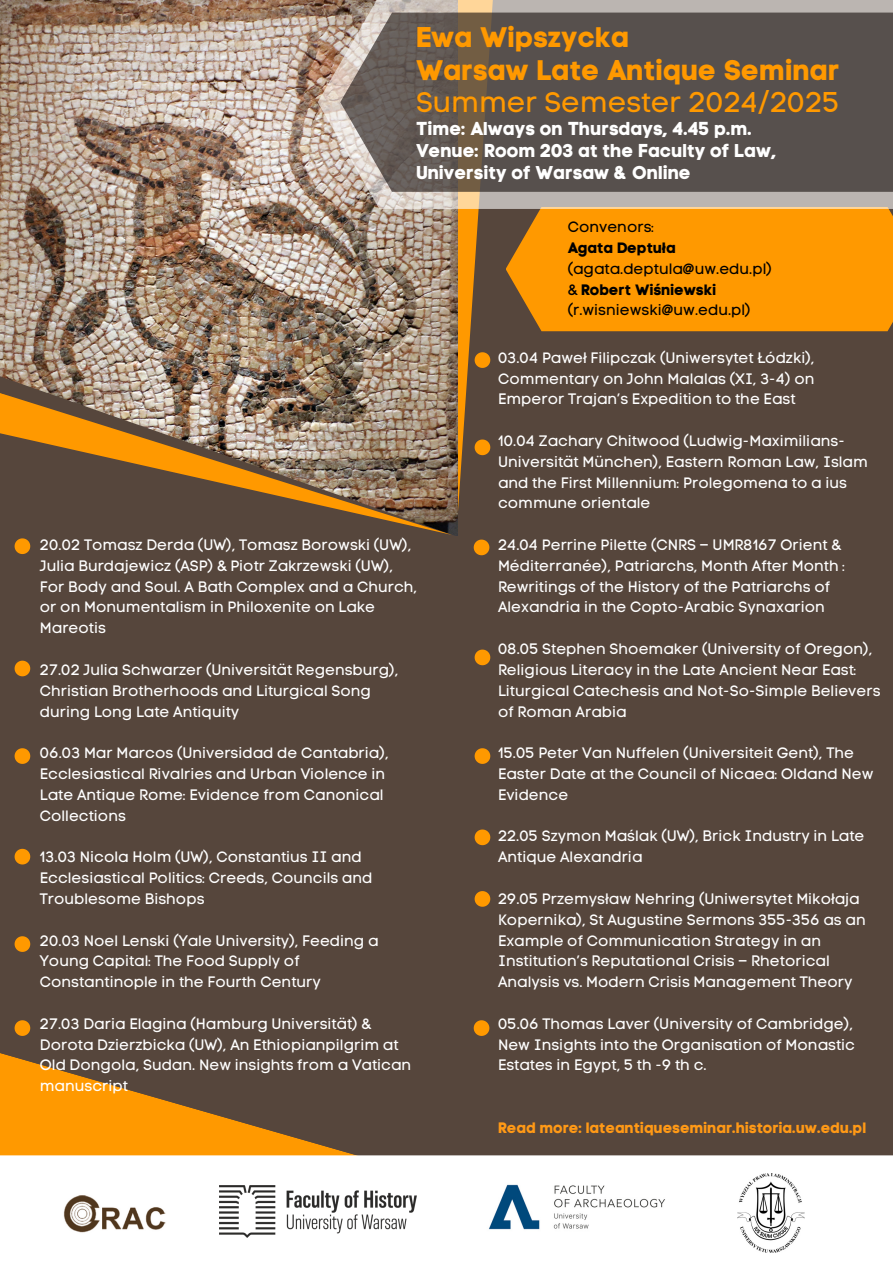
<style>
.page{position:relative;width:893px;height:1263px;background:#56463c}
.page>*{position:absolute;margin:0;border:0;box-sizing:border-box;transform-origin:0 0}
.t1{font:28.28px/32.1px "Code Pro Bold LC";color:#f90}
.t2{font:18.52px/21.9px "Code Pro Bold LC";color:#fff}
.t3{font:15px/20.9px "Code Pro Normal LC";color:#fff}
.t4{font:15px/20.9px "Code Pro Normal LC";color:#000}
.t5{font:15px "Code Pro Bold LC";color:#ff9916}
.s1{font-family:"Code Pro Normal LC"}
.s2{font-family:"Code Pro Bold LC"}
</style>
<div class="page">
<img style="left:0;top:0;width:448px;height:372px">
<div style="left:506px;top:209px;width:387px;height:122px;background:#f90"></div>
<svg style="left:0;top:1053px;width:355px;height:102px"></svg>
<img style="left:0;top:390px;width:448px;height:144px">
<div style="left:0;top:1155px;width:893px;height:108px;background:#fff"></div>
<svg style="left:318px;top:0;width:575px;height:209px;background:#bdb1a7"></svg>
<svg style="left:340px;top:13px;width:553px;height:179px;background:#5f5854"></svg>
<img style="left:54px;top:1182px;width:128px;height:62px">
<img style="left:219px;top:1186px;width:197px;height:51px">
<img style="left:481px;top:1178px;width:191px;height:59px">
<img style="left:737px;top:1174px;width:67px;height:78px">
<svg style="left:14px;top:538px;width:17px;height:16px"></svg>
<svg style="left:14px;top:660px;width:17px;height:17px"></svg>
<svg style="left:14px;top:748px;width:17px;height:16px"></svg>
<svg style="left:14px;top:848px;width:17px;height:17px"></svg>
<svg style="left:14px;top:936px;width:17px;height:16px"></svg>
<svg style="left:14px;top:1020px;width:17px;height:16px"></svg>
<svg style="left:448px;top:0;width:45px;height:556px"></svg>
<svg style="left:474px;top:649px;width:17px;height:17px"></svg>
<svg style="left:474px;top:748px;width:17px;height:16px"></svg>
<svg style="left:474px;top:829px;width:17px;height:17px"></svg>
<svg style="left:474px;top:891px;width:17px;height:16px"></svg>
<svg style="left:473px;top:1020px;width:17px;height:16px"></svg>
<p class="t1" style="left:416px;top:21px;width:425px">Ewa Wipszycka<br>Warsaw Late Antique Seminar<br><span class="s1">Summer Semester 2024/2025</span></p>
<p class="t2" style="left:416px;top:117px;width:362px">Time: Always on Thursdays, 4.45 p.m.<br>Venue: Room 203 at the Faculty of Law,<br>University of Warsaw &amp; Online</p>
<p class="t3" style="left:40px;top:534px;width:379px">20.02 Tomasz Derda (UW), Tomasz Borowski (UW), Julia Burdajewicz (ASP) &amp; Piotr Zakrzewski (UW), For Body and Soul. A Bath Complex and a Church, or on Monumentalism in Philoxenite on Lake Mareotis</p>
<p class="t3" style="left:40px;top:659px;width:360px">27.02 Julia Schwarzer (Universität Regensburg),<br>Christian Brotherhoods and Liturgical Song during Long Late Antiquity</p>
<p class="t3" style="left:40px;top:742px;width:350px">06.03 Mar Marcos (Universidad de Cantabria), Ecclesiastical Rivalries and Urban Violence in Late Antique Rome: Evidence from Canonical Collections</p>
<p class="t3" style="left:40px;top:846px;width:334px">13.03 Nicola Holm (UW), Constantius II and<br>Ecclesiastical Politics: Creeds, Councils and<br>Troublesome Bishops</p>
<p class="t3" style="left:40px;top:930px;width:340px">20.03 Noel Lenski (Yale University), Feeding a<br>Young Capital: The Food Supply of<br>Constantinople in the Fourth Century</p>
<p class="t3" style="left:40px;top:1013px;width:373px">27.03 Daria Elagina (Hamburg Universität) &amp; Dorota Dzierzbicka (UW), An Ethiopianpilgrim at Old Dongola, Sudan. New insights from a Vatican manuscript</p>
<p class="t4" style="left:568px;top:217px;width:88px">Convenors:</p>
<h1 class="t4" style="left:568px;top:237px;width:206px"><span class="s2">Agata Deptuła </span>(agata.deptula@uw.edu.pl)</h1>
<p class="t4" style="left:568px;top:279px;width:184px">&amp; <span class="s2">Robert Wiśniewski </span>(r.wisniewski@uw.edu.pl)</p>
<p class="t3" style="left:498px;top:347px;width:318px;text-align:justify">03.04 Paweł Filipczak (Uniwersytet Łódzki), Commentary on John Malalas (XI, 3-4) on Emperor Trajan’s Expedition to the East</p>
<p class="t3" style="left:498px;top:430px;width:371px">10.04 Zachary Chitwood (Ludwig-Maximilians-Universität München), Eastern Roman Law, Islam and the First Millennium: Prolegomena to a ius commune orientale</p>
<p class="t3" style="left:498px;top:534px;width:348px">24.04 Perrine Pilette (CNRS – UMR8167 Orient &amp; Méditerranée), Patriarchs, Month After Month :<br>Rewritings of the History of the Patriarchs of Alexandria in the Copto-Arabic Synaxarion</p>
<p class="t3" style="left:498px;top:638px;width:384px">08.05 Stephen Shoemaker (University of Oregon), Religious Literacy in the Late Ancient Near East:<br>Liturgical Catechesis and Not-So-Simple Believers of Roman Arabia</p>
<p class="t3" style="left:498px;top:742px;width:377px">15.05 Peter Van Nuffelen (Universiteit Gent), The<br>Easter Date at the Council of Nicaea: Oldand New<br>Evidence</p>
<h2 class="t3" style="left:498px;top:826px;width:368px">22.05 Szymon Maślak (UW), Brick Industry in Late<br>Antique Alexandria</h2>
<p class="t3" style="left:498px;top:888px;width:369px">29.05 Przemysław Nehring (Uniwersytet Mikołaja Kopernika), St Augustine Sermons 355-356 as an Example of Communication Strategy in an Institution’s Reputational Crisis – Rhetorical Analysis vs. Modern Crisis Management Theory</p>
<p class="t3" style="left:498px;top:1013px;width:358px">05.06 Thomas Laver (University of Cambridge),<br>New Insights into the Organisation of Monastic<br>Estates in Egypt, 5 th -9 th c.</p>
<p class="t5" style="left:498px;top:1118px;width:370px">Read more: lateantiqueseminar.historia.uw.edu.pl</p>
</div>
